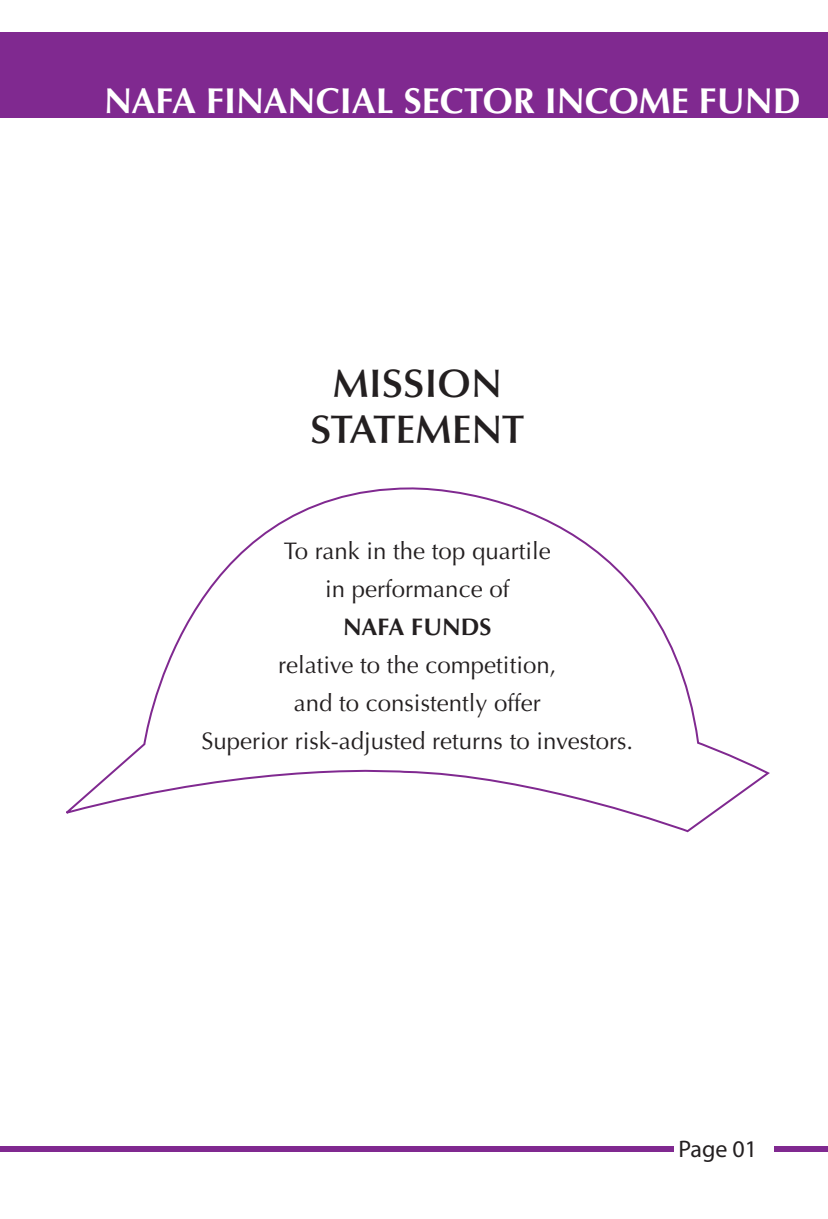
<style>
.page{position:relative;width:828px;height:1219px;background:#fff}
.page>*{position:absolute;margin:0;border:0;box-sizing:border-box;transform-origin:0 0}
.t1{font:600 40px/46px "Optima LT Std";color:#231f20;text-align:center}
.t2{font:700 36px "Optima LT Std";color:#fff}
.t3{font:24px/38px "Optima LT Std";color:#231f20;text-align:center}
.t4{font:700 24px "Optima LT Std";color:#231f20}
.t5{font:24px "Myriad Pro";color:#231f20}
</style>
<div class="page">
<div style="left:0;top:32px;width:828px;height:85px;background:#802990"></div>
<div style="left:0;top:1146px;width:828px;height:5px;background:#802990"></div>
<div style="left:674px;top:1134px;width:100px;height:29px;background:#fff"></div>
<svg style="left:66px;top:487px;width:704px;height:344px"></svg>
<h2 class="t2" style="left:104px;top:80px;width:698px">NAFA FINANCIAL SECTOR INCOME FUND</h2>
<h1 class="t1" style="left:310px;top:361px;width:216px">MISSION<br>STATEMENT</h1>
<p class="t3" style="left:284px;top:532px;width:268px">To rank in the top quartile in performance of</p>
<p class="t4" style="left:343px;top:612px;width:150px">NAFA FUNDS</p>
<p class="t3" style="left:201px;top:646px;width:433px">relative to the competition,<br>and to consistently offer<br>Superior risk-adjusted returns to investors.</p>
<p class="t5" style="left:678px;top:1134px;width:80px">Page 01</p>
</div>
